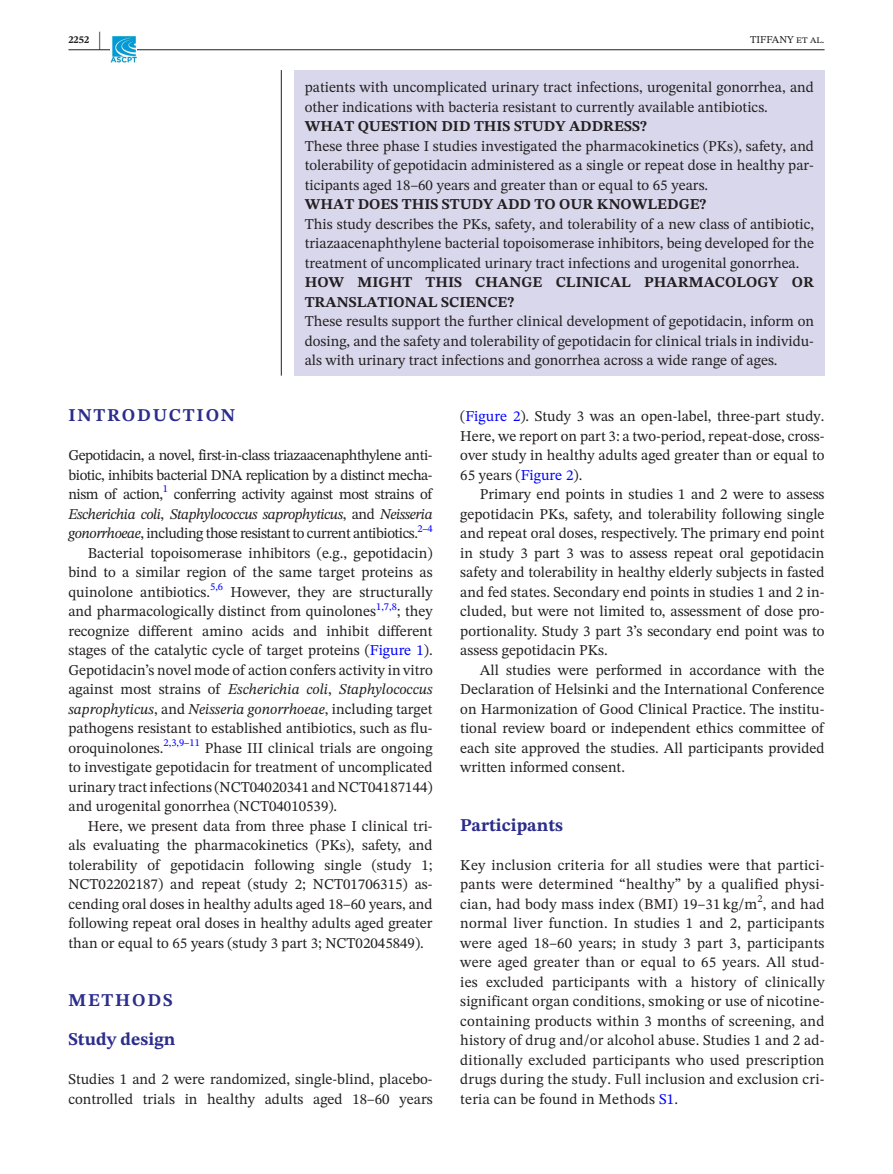
<style>
.page{position:relative;width:893px;height:1174px;background:#fff}
.page>*{position:absolute;margin:0;border:0;box-sizing:border-box;transform-origin:0 0}
.t1{font:700 18px/39px "STIX Two Text";color:#2c2d8c}
.t2{font:700 18px "STIX Two Text";letter-spacing:.1em;color:#2c2d8c}
.t3{font:15px/19.5px "STIX Two Text";color:#231f20;text-align:justify}
.t4{font:700 15px/19.5px "STIX Two Text";color:#231f20}
.t5{font:10.5px "STIX Two Text";color:#00f}
.t6{font:10.5px "STIX Two Text";color:#231f20}
.t7{font:700 10.5px "STIX Two Text";color:#231f20}
.s1{font-size:21px}
.s2{font-style:italic}
.s3{color:#00f}
</style>
<div class="page">
<hr style="left:68px;top:49px;width:756px;height:1px;background:#231f20">
<img style="left:111px;top:37px;width:25px;height:25px">
<div style="left:294px;top:70px;width:530px;height:305px;background:#d9d7eb"></div>
<hr style="left:281px;top:70px;width:1px;height:305px;background:#231f20">
<p class="t7" style="left:68px;top:32px;width:34px">2252 <span class="s1">|</span></p>
<p class="t6" style="left:750px;top:32px;width:76px">TIFFANY et al.</p>
<p class="t3" style="left:305px;top:77px;width:511px">patients with uncomplicated urinary tract infections, urogenital gonorrhea, and other indications with bacteria resistant to currently available antibiotics.</p>
<p class="t4" style="left:305px;top:117px;width:344px">WHAT QUESTION DID THIS STUDY ADDRESS?</p>
<p class="t3" style="left:305px;top:136px;width:511px">These three phase I studies investigated the pharmacokinetics (PKs), safety, and tolerability of gepotidacin administered as a single or repeat dose in healthy par&shy;ticipants aged 18–60 years and greater than or equal to 65 years.</p>
<p class="t4" style="left:305px;top:195px;width:403px">WHAT DOES THIS STUDY ADD TO OUR KNOWLEDGE?</p>
<p class="t3" style="left:305px;top:214px;width:511px">This study describes the PKs, safety, and tolerability of a new class of antibiotic, triazaacenaphthylene bacterial topoisomerase inhibitors, being developed for the treatment of uncomplicated urinary tract infections and urogenital gonorrhea.</p>
<p class="t4" style="left:305px;top:273px;width:511px">HOW MIGHT THIS CHANGE CLINICAL PHARMACOLOGY OR<br>TRANSLATIONAL SCIENCE?</p>
<p class="t3" style="left:305px;top:311px;width:511px">These results support the further clinical development of gepotidacin, inform on dosing, and the safety and tolerability of gepotidacin for clinical trials in individu&shy;als with urinary tract infections and gonorrhea across a wide range of ages.</p>
<p class="t2" style="left:68px;top:402px;width:168px">INTRODUCTION</p>
<p class="t3" style="left:68px;top:445px;width:366px">Gepotidacin, a novel, first-in-class triazaacenaphthylene anti&shy;biotic, inhibits bacterial DNA replication by a distinct mecha&shy;nism of action,</p>
<p class="t5" style="left:163px;top:481px;width:7px">1</p>
<p class="t3" style="left:68px;top:484px;width:366px;text-indent:105px">conferring activity against most strains of <span class="s2">Escherichia coli</span>, <span class="s2">Staphylococcus saprophyticus</span>, and <span class="s2">Neisseria gonorrhoeae</span>, including those resistant to current antibiotics.</p>
<p class="t5" style="left:418px;top:520px;width:17px">2–4</p>
<p class="t3" style="left:68px;top:543px;width:366px;text-indent:19px">Bacterial topoisomerase inhibitors (e.g., gepotidacin) bind to a similar region of the same target proteins as quinolone antibiotics.</p>
<p class="t5" style="left:210px;top:579px;width:14px">5,6</p>
<p class="t3" style="left:68px;top:582px;width:366px;text-indent:162px">However, they are structurally and pharmacologically distinct from quinolones</p>
<p class="t5" style="left:376px;top:598px;width:22px">1,7,8</p>
<p class="t3" style="left:68px;top:601px;width:366px;text-indent:328px">; they recognize different amino acids and inhibit different stages of the catalytic cycle of target proteins (<span class="s3">Figure 1</span>).<br>Gepotidacin’s novel mode of action confers activity in vitro against most strains of <span class="s2">Escherichia coli</span>, <span class="s2">Staphylococcus saprophyticus</span>, and <span class="s2">Neisseria gonorrhoeae</span>, including target pathogens resistant to established antibiotics, such as flu&shy;oroquinolones.</p>
<p class="t5" style="left:164px;top:735px;width:38px">2,3,9–11</p>
<p class="t3" style="left:68px;top:738px;width:366px;text-indent:136px">Phase III clinical trials are ongoing to investigate gepotidacin for treatment of uncomplicated urinary tract infections (NCT04020341 and NCT04187144) and urogenital gonorrhea (NCT04010539).</p>
<p class="t3" style="left:68px;top:816px;width:366px;text-indent:20px">Here, we present data from three phase I clinical tri&shy;als evaluating the pharmacokinetics (PKs), safety, and tolerability of gepotidacin following single (study 1; NCT02202187) and repeat (study 2; NCT01706315) as&shy;cending oral doses in healthy adults aged 18–60 years, and following repeat oral doses in healthy adults aged greater than or equal to 65 years (study 3 part 3; NCT02045849).</p>
<p class="t1" style="left:68px;top:981px;width:109px">METHODS<br>Study design</p>
<p class="t3" style="left:68px;top:1069px;width:366px">Studies 1 and 2 were randomized, single-blind, placebo&shy;controlled trials in healthy adults aged 18–60 years</p>
<p class="t3" style="left:460px;top:406px;width:366px">(<span class="s3">Figure 2</span>). Study 3 was an open-label, three-part study.<br>Here, we report on part 3: a two-period, repeat-dose, cross&shy;over study in healthy adults aged greater than or equal to 65 years (<span class="s3">Figure 2</span>).</p>
<p class="t3" style="left:460px;top:484px;width:366px;text-indent:20px">Primary end points in studies 1 and 2 were to assess gepotidacin PKs, safety, and tolerability following single and repeat oral doses, respectively. The primary end point in study 3 part 3 was to assess repeat oral gepotidacin safety and tolerability in healthy elderly subjects in fasted and fed states. Secondary end points in studies 1 and 2 in&shy;cluded, but were not limited to, assessment of dose pro&shy;portionality. Study 3 part 3’s secondary end point was to assess gepotidacin PKs.</p>
<p class="t3" style="left:460px;top:660px;width:366px;text-indent:20px">All studies were performed in accordance with the Declaration of Helsinki and the International Conference on Harmonization of Good Clinical Practice. The institu&shy;tional review board or independent ethics committee of each site approved the studies. All participants provided written informed consent.</p>
<p class="t1" style="left:460px;top:806px;width:104px">Participants</p>
<p class="t3" style="left:460px;top:855px;width:366px">Key inclusion criteria for all studies were that partici&shy;pants were determined “healthy” by a qualified physi&shy;cian, had body mass index (BMI) 19–31 kg/m , and had</p>
<p class="t6" style="left:757px;top:891px;width:7px">2</p>
<p class="t3" style="left:460px;top:913px;width:366px">normal liver function. In studies 1 and 2, participants were aged 18–60 years; in study 3 part 3, participants were aged greater than or equal to 65 years. All stud&shy;ies excluded participants with a history of clinically significant organ conditions, smoking or use of nicotine&shy;containing products within 3 months of screening, and history of drug and/or alcohol abuse. Studies 1 and 2 ad&shy;ditionally excluded participants who used prescription drugs during the study. Full inclusion and exclusion cri&shy;teria can be found in Methods <span class="s3">S1</span>.</p>
</div>
